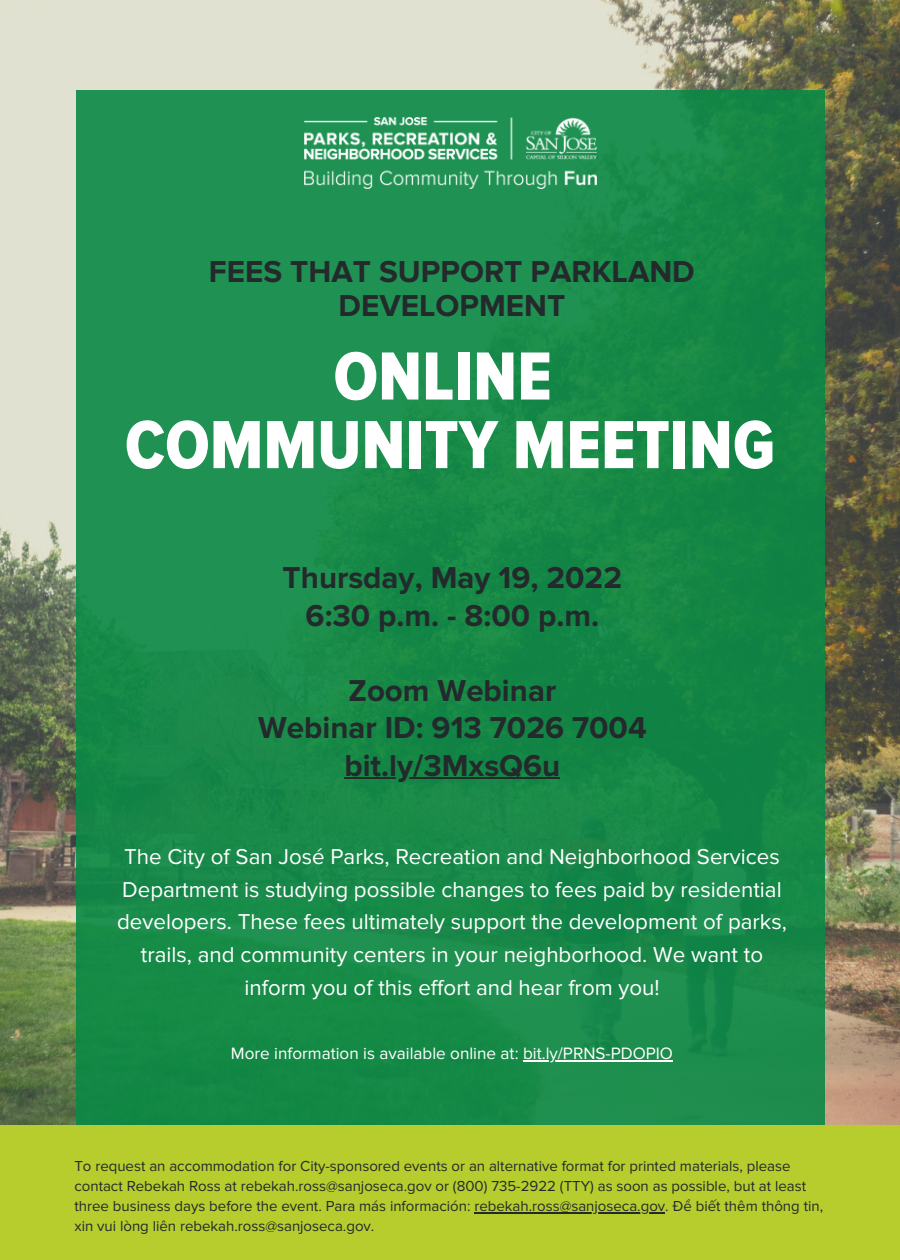
<style>
.page{position:relative;width:900px;height:1260px;background:#fff}
.page>*{position:absolute;margin:0;border:0;box-sizing:border-box;transform-origin:0 0}
.t1{font:70.5px "Proxima Nova Cond Extrabld";color:#fff}
.t2{font:700 31.25px/33.2px "Proxima Nova";color:#24292c;text-align:center}
.t3{font:22.25px/32.8px "Proxima Nova";color:#fff;text-align:center}
.t4{font:17px "Proxima Nova";color:#fff}
.t5{font:15px/20px "Proxima Nova";color:#24292c}
</style>
<div class="page">
<img style="left:0;top:0;width:900px;height:1126px">
<div style="left:76px;top:90px;width:748px;height:1063px;background:#198b49"></div>
<hr style="left:344px;top:777px;width:216px;height:2px;background:#24292c">
<hr style="left:523px;top:1061px;width:150px;height:1px;background:#fff">
<img style="left:304px;top:117px;width:293px;height:72px">
<div style="left:0;top:1126px;width:900px;height:134px;background:#b6cd2d"></div>
<hr style="left:474px;top:1212px;width:191px;height:1px;background:#24292c">
<p class="t2" style="left:209px;top:256px;width:487px">FEES THAT SUPPORT PARKLAND<br>DEVELOPMENT</p>
<p class="t1" style="left:334px;top:335px;width:220px">ONLINE</p>
<p class="t1" style="left:125px;top:403px;width:652px">COMMUNITY MEETING</p>
<p class="t2" style="left:283px;top:562px;width:341px">Thursday, May 19, 2022</p>
<p class="t2" style="left:306px;top:599px;width:295px">6:30 p.m. - 8:00 p.m.</p>
<p class="t2" style="left:349px;top:674px;width:209px">Zoom Webinar</p>
<p class="t2" style="left:258px;top:712px;width:390px">Webinar ID: 913 7026 7004</p>
<p class="t2" style="left:344px;top:749px;width:217px">bit.ly/3MxsQ6u</p>
<p class="t3" style="left:117px;top:841px;width:671px">The City of San José Parks, Recreation and Neighborhood Services Department is studying possible changes to fees paid by residential developers. These fees ultimately support the development of parks, trails, and community centers in your neighborhood. We want to inform you of this effort and hear from you!</p>
<p class="t4" style="left:231px;top:1043px;width:444px">More information is available online at: bit.ly/PRNS-PDOPIO</p>
<p class="t5" style="left:74px;top:1156px;width:750px">To request an accommodation for City-sponsored events or an alternative format for printed materials, please contact Rebekah Ross at rebekah.ross@sanjoseca.gov or (800) 735-2922 (TTY) as soon as possible, but at least three business days before the event. Para más información: rebekah.ross@sanjoseca.gov. Để biết thêm thông tin, xin vui lòng liên rebekah.ross@sanjoseca.gov.</p>
</div>
